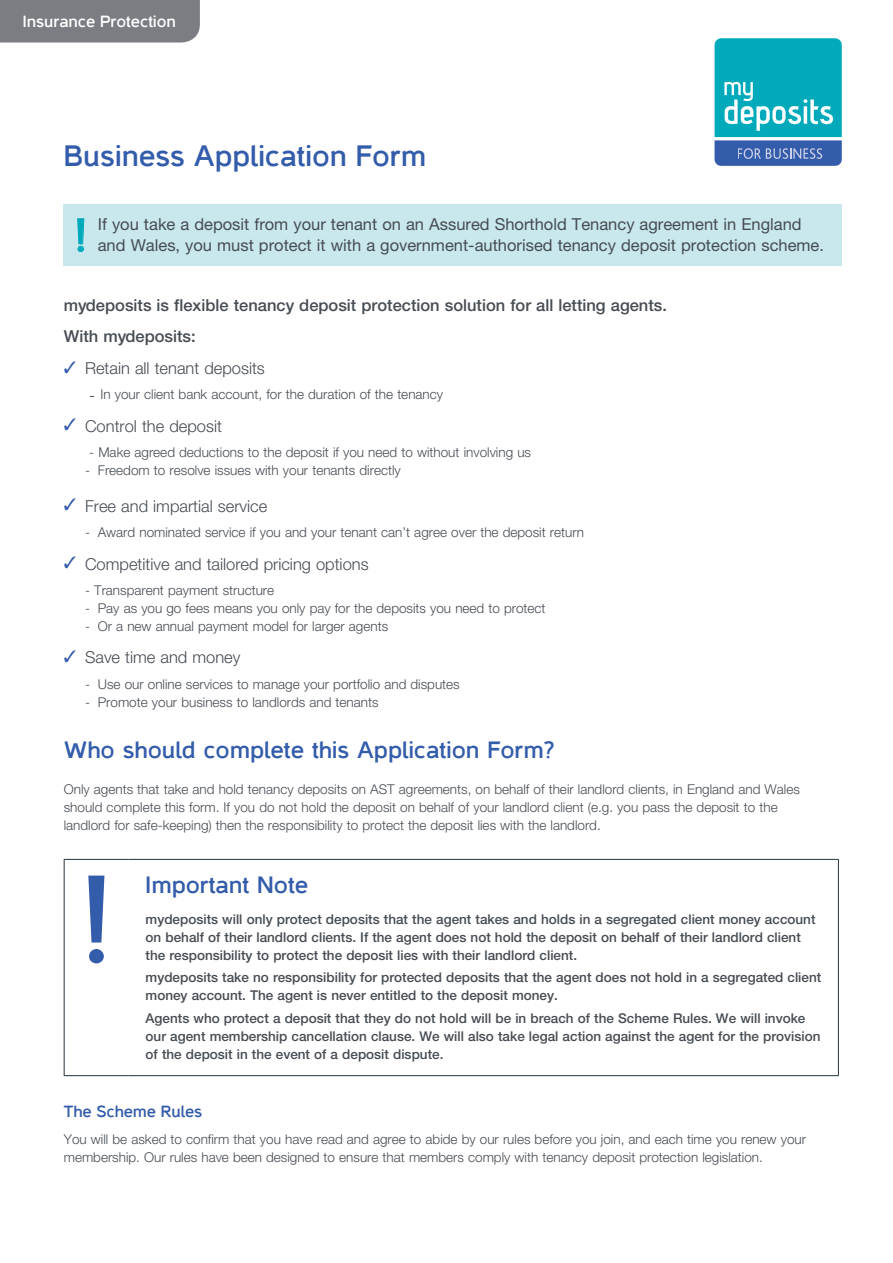
<style>
.page{position:relative;width:893px;height:1263px;background:#fff}
.page>*{position:absolute;margin:0;border:0;box-sizing:border-box;transform-origin:0 0}
.t1{font:700 124.2px "Casper";color:#335caa}
.t2{font:700 46.5px "Casper";color:#0ab}
.t3{font:700 30px "Casper";color:#335caa}
.t4{font:700 24px "Casper";color:#335caa}
.t5{font:16.5px "Helvetica Neue";color:#464c53}
.t6{font:300 16.5px "Helvetica Neue";color:#464c53}
.t7{font:500 16.5px/31px "Helvetica Neue";color:#464c53}
.t8{font:700 16.5px "Casper";color:#fff}
.t9{font:700 16.5px "Casper";letter-spacing:-.005em;color:#335caa}
.t10{font:300 13.5px/18px "Helvetica Neue";color:#464c53}
.t11{font:500 13.5px/18px "Helvetica Neue";color:#464c53}
.s1{color:#335caa}
.s2{font-size:16.5px}
</style>
<div class="page">
<svg style="left:715px;top:38px;width:127px;height:128px;background:#29a6c0"></svg>
<div style="left:64px;top:204px;width:778px;height:62px;background:#c8e8ed"></div>
<svg style="left:77px;top:218px;width:8px;height:34px"></svg>
<hr style="left:64px;top:859px;width:65px;height:1px;background:#23323a">
<hr style="left:64px;top:860px;width:1px;height:215px;background:#23323a">
<hr style="left:129px;top:859px;width:710px;height:1px;background:#23323a">
<hr style="left:838px;top:860px;width:1px;height:215px;background:#23323a">
<hr style="left:64px;top:1075px;width:65px;height:1px;background:#23323a">
<hr style="left:129px;top:1075px;width:710px;height:1px;background:#23323a">
<div style="left:0;top:0;width:200px;height:43px;background:#7b7d83"></div>
<p class="t8" style="left:23px;top:13px;width:155px">Insurance Protection</p>
<h3 class="t3" style="left:64px;top:139px;width:364px">Business Application Form</h3>
<h2 class="t2" style="left:76px;top:210px;width:11px">!</h2>
<p class="t5" style="left:98px;top:214px;width:705px">If you take a deposit from your tenant on an Assured Shorthold Tenancy agreement in England</p>
<p class="t5" style="left:98px;top:235px;width:728px">and Wales, you must protect it with a government-authorised tenancy deposit protection scheme.</p>
<p class="t7" style="left:64px;top:289px;width:605px">mydeposits is flexible tenancy deposit protection solution for all letting agents.<br>With mydeposits:</p>
<p class="t6" style="left:64px;top:358px;width:203px"><span class="s1">✓</span> Retain all tenant deposits</p>
<p class="t10" style="left:89px;top:385px;width:355px"><span class="s2">-</span> In your client bank account, for the duration of the tenancy</p>
<p class="t6" style="left:64px;top:416px;width:160px"><span class="s1">✓</span> Control the deposit</p>
<p class="t10" style="left:89px;top:443px;width:443px">- Make agreed deductions to the deposit if you need to without involving us</p>
<p class="t10" style="left:85px;top:461px;width:317px">- Freedom to resolve issues with your tenants directly</p>
<p class="t6" style="left:64px;top:496px;width:205px"><span class="s1">✓</span> Free and impartial service</p>
<p class="t10" style="left:85px;top:523px;width:500px">- Award nominated service if you and your tenant can’t agree over the deposit return</p>
<p class="t6" style="left:64px;top:554px;width:306px"><span class="s1">✓</span> Competitive and tailored pricing options</p>
<p class="t10" style="left:85px;top:581px;width:191px">- Transparent payment structure</p>
<p class="t10" style="left:85px;top:599px;width:462px">- Pay as you go fees means you only pay for the deposits you need to protect</p>
<p class="t10" style="left:85px;top:617px;width:305px">- Or a new annual payment model for larger agents</p>
<p class="t6" style="left:64px;top:647px;width:178px"><span class="s1">✓</span> Save time and money</p>
<p class="t10" style="left:85px;top:674px;width:376px">- Use our online services to manage your portfolio and disputes</p>
<p class="t10" style="left:85px;top:692px;width:295px">- Promote your business to landlords and tenants</p>
<h3 class="t4" style="left:64px;top:737px;width:492px">Who should complete this Application Form?</h3>
<p class="t10" style="left:64px;top:780px;width:737px">Only agents that take and hold tenancy deposits on AST agreements, on behalf of their landlord clients, in England and Wales should complete this form. If you do not hold the deposit on behalf of your landlord client (e.g. you pass the deposit to the landlord for safe-keeping) then the responsibility to protect the deposit lies with the landlord.</p>
<h1 class="t1" style="left:83px;top:853px;width:28px">!</h1>
<h3 class="t4" style="left:146px;top:872px;width:164px">Important Note</h3>
<p class="t11" style="left:146px;top:910px;width:671px">mydeposits will only protect deposits that the agent takes and holds in a segregated client money account on behalf of their landlord clients. If the agent does not hold the deposit on behalf of their landlord client the responsibility to protect the deposit lies with their landlord client.</p>
<p class="t11" style="left:146px;top:968px;width:677px">mydeposits take no responsibility for protected deposits that the agent does not hold in a segregated client money account. The agent is never entitled to the deposit money.</p>
<p class="t11" style="left:146px;top:1009px;width:676px">Agents who protect a deposit that they do not hold will be in breach of the Scheme Rules. We will invoke our agent membership cancellation clause. We will also take legal action against the agent for the provision of the deposit in the event of a deposit dispute.</p>
<p class="t9" style="left:64px;top:1103px;width:140px">The Scheme Rules</p>
<p class="t10" style="left:64px;top:1130px;width:744px">You will be asked to confirm that you have read and agree to abide by our rules before you join, and each time you renew your membership. Our rules have been designed to ensure that members comply with tenancy deposit protection legislation.</p>
</div>
